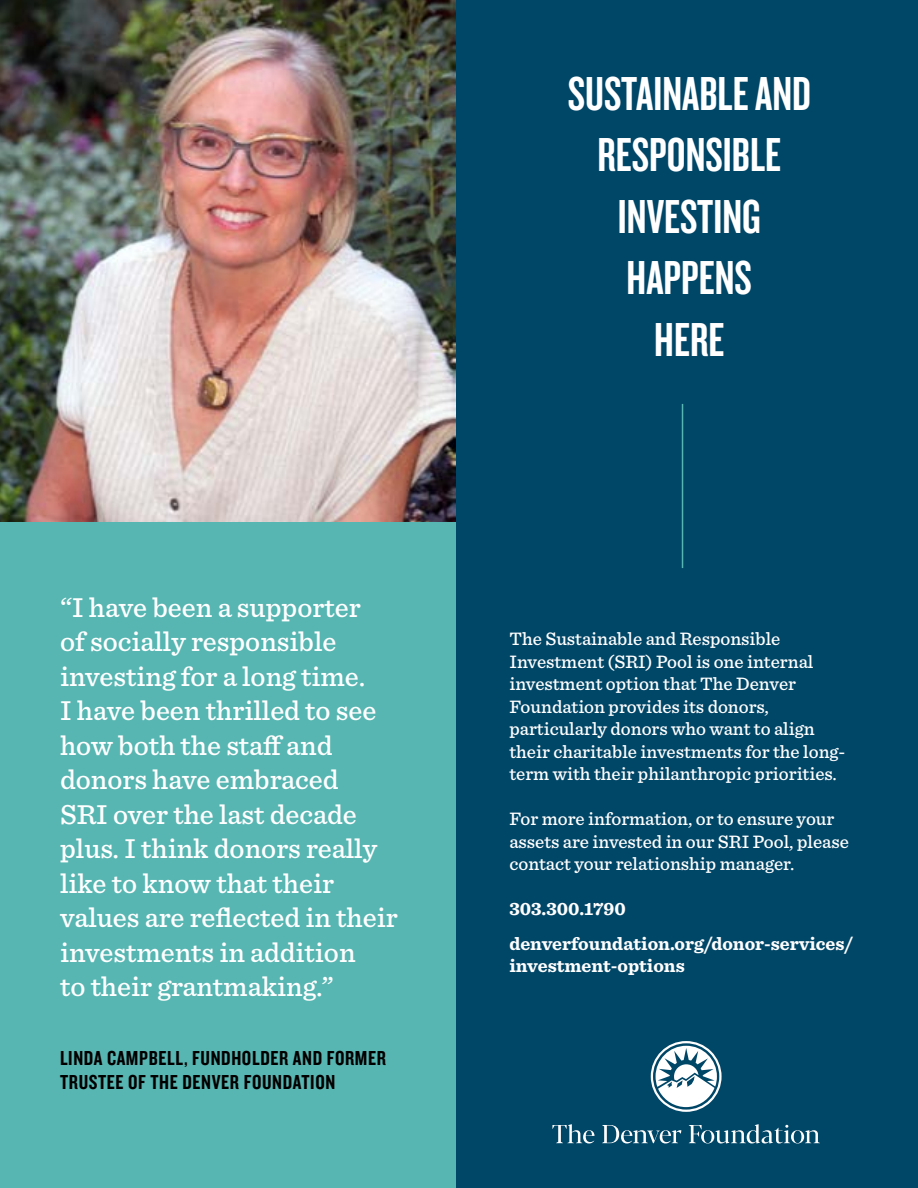
<style>
.page{position:relative;width:918px;height:1188px;background:#fff}
.page>*{position:absolute;margin:0;border:0;box-sizing:border-box;transform-origin:0 0}
.t1{font:49.5px/61.5px "Knockout 48 Featherweight";color:#fff;text-align:center}
.t2{font:500 28.5px/34.5px "Sentinel";color:#fff}
.t3{font:21px/24px "Knockout 49 Liteweight";letter-spacing:.03em;color:#000}
.t4{font:500 18.75px/22.5px "Sentinel";color:#fff}
.t5{font:700 18.75px/34.5px "Sentinel";color:#fff}
</style>
<div class="page">
<div style="left:453px;top:0;width:465px;height:1188px;background:#004667"></div>
<svg style="left:651px;top:1041px;width:71px;height:71px"></svg>
<svg style="left:552px;top:1124px;width:268px;height:20px"></svg>
<div style="left:0;top:522px;width:456px;height:666px;background:#57b6b2"></div>
<img style="left:0;top:0;width:456px;height:522px">
<hr style="left:682px;top:404px;width:1px;height:164px;background:#57b6b2">
<p class="t2" style="left:60px;top:588px;width:339px">“I have been a supporter<br>of socially responsible investing for a long time.<br>I have been thrilled to see how both the staff and donors have embraced<br>SRI over the last decade plus. I think donors really like to know that their values are reflected in their investments in addition<br>to their grantmaking.”</p>
<p class="t3" style="left:60px;top:1045px;width:328px">LINDA CAMPBELL, FUNDHOLDER AND FORMER<br>TRUSTEE OF THE DENVER FOUNDATION</p>
<h1 class="t1" style="left:568px;top:61px;width:245px">SUSTAINABLE AND<br>RESPONSIBLE<br>INVESTING<br>HAPPENS<br>HERE</h1>
<p class="t4" style="left:509px;top:627px;width:337px">The Sustainable and Responsible Investment (SRI) Pool is one internal investment option that The Denver Foundation provides its donors, particularly donors who want to align their charitable investments for the long&shy;term with their philanthropic priorities.</p>
<p class="t4" style="left:509px;top:807px;width:341px">For more information, or to ensure your assets are invested in our SRI Pool, please contact your relationship manager.</p>
<p class="t5" style="left:509px;top:891px;width:345px">303.300.1790 denverfoundation.org/donor-services/</p>
<p class="t5" style="left:509px;top:948px;width:177px">investment-options</p>
</div>
